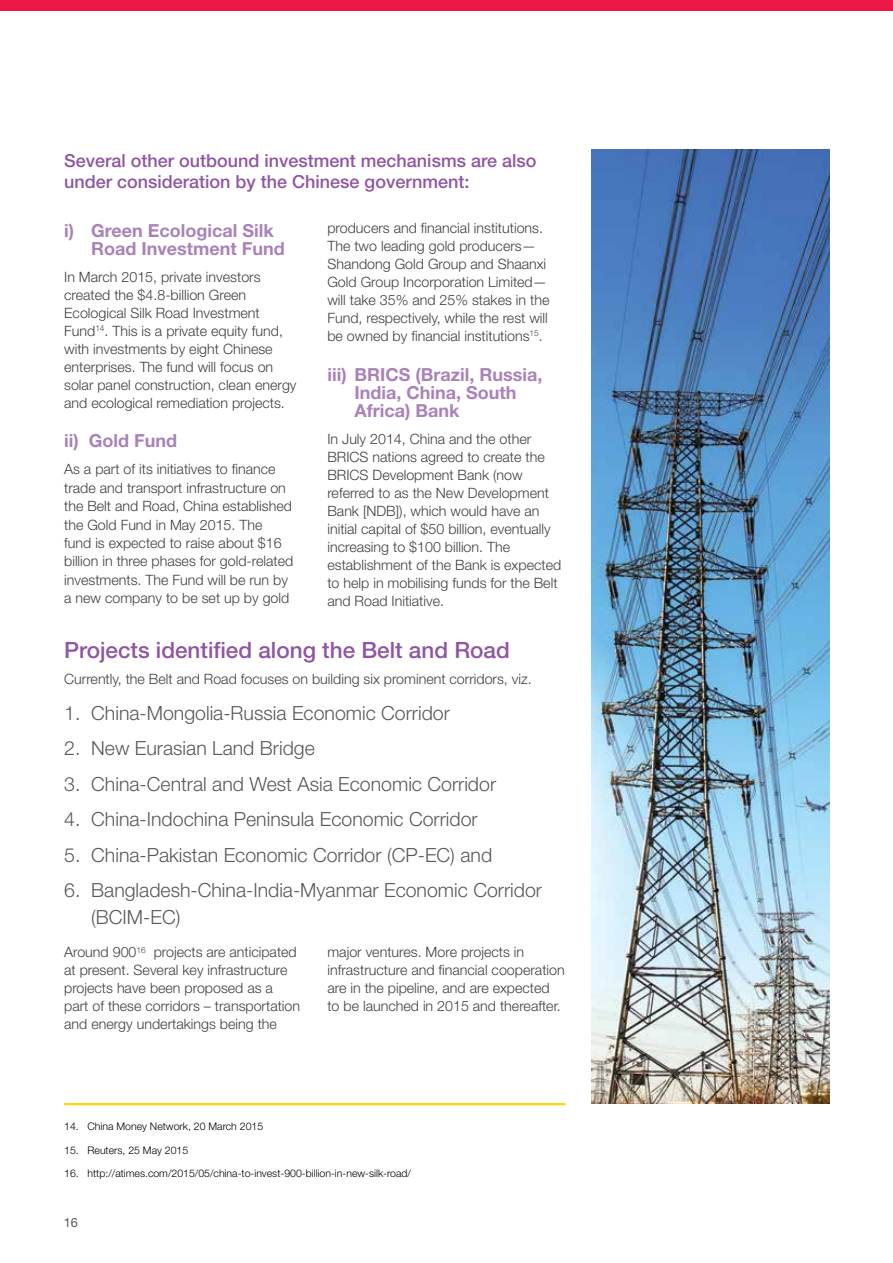
<style>
.page{position:relative;width:893px;height:1263px;background:#fff}
.page>*{position:absolute;margin:0;border:0;box-sizing:border-box;transform-origin:0 0}
.t1{font:500 22.5px "Helvetica Neue";color:#9056a3}
.t2{font:300 19.5px/27px "Helvetica Neue";color:#58595b}
.t3{font:700 18px/18.5px "Helvetica Neue";color:#aa82ba}
.t4{font:500 18px/21px "Helvetica Neue";color:#9056a3}
.t5{font:300 14.25px/18px "Helvetica Neue";color:#414042}
.t6{font:12.75px "Helvetica Neue";color:#58595b}
.t7{font:300 10.5px "Helvetica Neue";color:#000}
</style>
<div class="page">
<div style="left:0;top:0;width:892px;height:11px;background:#ed1848"></div>
<hr style="left:64px;top:1103px;width:502px;height:2px;background:#fcd60b">
<img style="left:591px;top:149px;width:239px;height:954px">
<p class="t4" style="left:64px;top:149px;width:474px">Several other outbound investment mechanisms are also under consideration by the Chinese government:</p>
<p class="t3" style="left:91px;top:221px;width:195px;text-indent:-27px">i) Green Ecological Silk<br>Road Investment Fund</p>
<p class="t5" style="left:64px;top:267px;width:234px">In March 2015, private investors created the $4.8-billion Green Ecological Silk Road Investment Fund<sup>14</sup>. This is a private equity fund, with investments by eight Chinese enterprises. The fund will focus on solar panel construction, clean energy and ecological remediation projects.</p>
<p class="t3" style="left:64px;top:432px;width:114px">ii) Gold Fund</p>
<p class="t5" style="left:64px;top:459px;width:231px;line-height:18.5px">As a part of its initiatives to finance trade and transport infrastructure on the Belt and Road, China established the Gold Fund in May 2015. The<br>fund is expected to raise about $16 billion in three phases for gold-related investments. The Fund will be run by a new company to be set up by gold</p>
<p class="t5" style="left:327px;top:218px;width:223px">producers and financial institutions.<br>The two leading gold producers— Shandong Gold Group and Shaanxi Gold Group Incorporation Limited— will take 35% and 25% stakes in the Fund, respectively, while the rest will be owned by financial institutions<sup>15</sup>.</p>
<p class="t3" style="left:354px;top:365px;width:189px;text-indent:-27px">iii) BRICS (Brazil, Russia,<br>India, China, South<br>Africa) Bank</p>
<p class="t5" style="left:327px;top:429px;width:235px">In July 2014, China and the other BRICS nations agreed to create the BRICS Development Bank (now referred to as the New Development Bank [NDB]), which would have an initial capital of $50 billion, eventually increasing to $100 billion. The establishment of the Bank is expected to help in mobilising funds for the Belt and Road Initiative.</p>
<h1 class="t1" style="left:64px;top:632px;width:447px">Projects identified along the Belt and Road</h1>
<p class="t5" style="left:64px;top:669px;width:469px">Currently, the Belt and Road focuses on building six prominent corridors, viz.</p>
<h2 class="t2" style="left:64px;top:698px;width:387px">1. China-Mongolia-Russia Economic Corridor</h2>
<h2 class="t2" style="left:64px;top:734px;width:252px">2. New Eurasian Land Bridge</h2>
<h2 class="t2" style="left:64px;top:769px;width:433px">3. China-Central and West Asia Economic Corridor</h2>
<h2 class="t2" style="left:64px;top:805px;width:415px">4. China-Indochina Peninsula Economic Corridor</h2>
<h2 class="t2" style="left:64px;top:840px;width:429px">5. China-Pakistan Economic Corridor (CP-EC) and</h2>
<h2 class="t2" style="left:91px;top:876px;width:452px;text-indent:-27px">6. Bangladesh-China-India-Myanmar Economic Corridor (BCIM-EC)</h2>
<p class="t5" style="left:64px;top:942px;width:237px">Around 900<sup>16</sup> projects are anticipated at present. Several key infrastructure projects have been proposed as a part of these corridors – transportation and energy undertakings being the</p>
<p class="t5" style="left:327px;top:942px;width:239px">major ventures. More projects in infrastructure and financial cooperation are in the pipeline, and are expected to be launched in 2015 and thereafter.</p>
<p class="t7" style="left:64px;top:1118px;width:201px">14. China Money Network, 20 March 2015</p>
<p class="t7" style="left:64px;top:1142px;width:126px">15. Reuters, 25 May 2015</p>
<p class="t7" style="left:64px;top:1165px;width:348px">16. http://atimes.com/2015/05/china-to-invest-900-billion-in-new-silk-road/</p>
<p class="t6" style="left:64px;top:1213px;width:16px">16</p>
</div>
